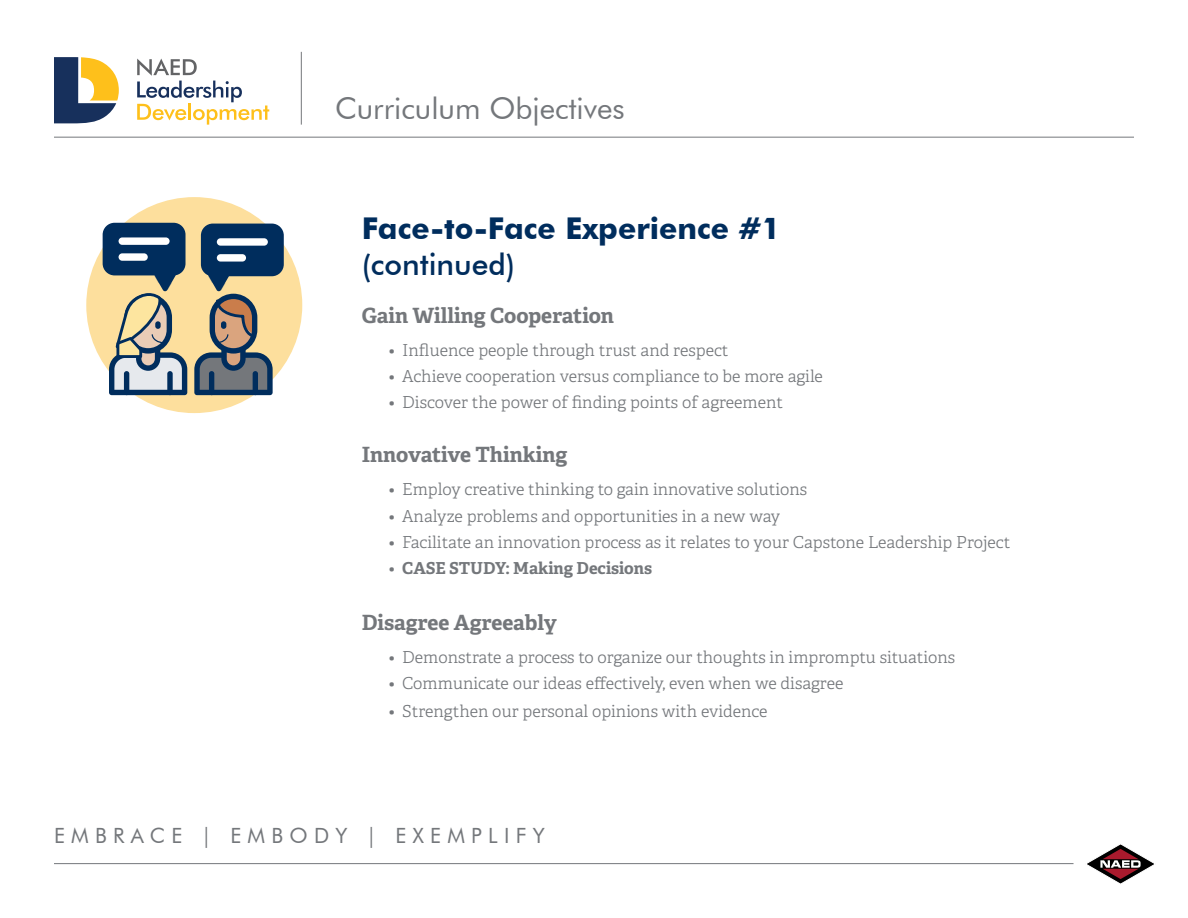
<style>
.page{position:relative;width:1188px;height:918px;background:#fff}
.page>*{position:absolute;margin:0;border:0;box-sizing:border-box;transform-origin:0 0}
.t1{font:700 30px "Futura BT";color:#002d5d}
.t2{font:30px "Futura BT";color:#74777b}
.t3{font:500 30px "Futura BT";color:#002d5d}
.t4{font:700 21px "Adelle PE";color:#74777b}
.t5{font:21px "Futura BT";letter-spacing:.3em;color:#74777b}
.t6{font:16.5px "Adelle PE Lt";color:#74777b}
.t7{font:700 16.5px "Adelle PE";color:#74777b}
.s1{font-family:"Adelle PE Lt";font-weight:400}
</style>
<div class="page">
<div style="left:86px;top:197px;width:216px;height:216px;background:#fddf9d;border-radius:50%"></div>
<svg style="left:103px;top:223px;width:181px;height:172px"></svg>
<hr style="left:54px;top:863px;width:1020px;height:1px;background:#74777b">
<svg style="left:1087px;top:844px;width:67px;height:40px"></svg>
<hr style="left:54px;top:137px;width:1080px;height:1px;background:#74777b">
<hr style="left:301px;top:52px;width:1px;height:73px;background:#74777b">
<svg style="left:137px;top:59px;width:132px;height:66px"></svg>
<svg style="left:54px;top:57px;width:65px;height:66px"></svg>
<h1 class="t2" style="left:335px;top:90px;width:291px">Curriculum Objectives</h1>
<h1 class="t1" style="left:362px;top:210px;width:420px">Face-to-Face Experience #1</h1>
<h1 class="t3" style="left:362px;top:246px;width:155px">(continued)</h1>
<p class="t4" style="left:362px;top:300px;width:254px">Gain Willing Cooperation</p>
<p class="t6" style="left:389px;top:338px;width:341px">• Influence people through trust and respect</p>
<p class="t6" style="left:389px;top:365px;width:436px">• Achieve cooperation versus compliance to be more agile</p>
<p class="t6" style="left:389px;top:391px;width:396px">• Discover the power of finding points of agreement</p>
<p class="t4" style="left:362px;top:440px;width:207px">Innovative Thinking</p>
<p class="t6" style="left:389px;top:478px;width:420px">• Employ creative thinking to gain innovative solutions</p>
<p class="t6" style="left:389px;top:504px;width:393px">• Analyze problems and opportunities in a new way</p>
<p class="t6" style="left:389px;top:530px;width:623px">• Facilitate an innovation process as it relates to your Capstone Leadership Project</p>
<p class="t7" style="left:389px;top:556px;width:265px"><span class="s1">•</span> CASE STUDY: Making Decisions</p>
<p class="t4" style="left:362px;top:607px;width:197px">Disagree Agreeably</p>
<p class="t6" style="left:389px;top:645px;width:568px">• Demonstrate a process to organize our thoughts in impromptu situations</p>
<p class="t6" style="left:389px;top:671px;width:456px">• Communicate our ideas effectively, even when we disagree</p>
<p class="t6" style="left:389px;top:699px;width:380px">• Strengthen our personal opinions with evidence</p>
<p class="t5" style="left:54px;top:823px;width:492px">EMBRACE | EMBODY | EXEMPLIFY</p>
</div>
